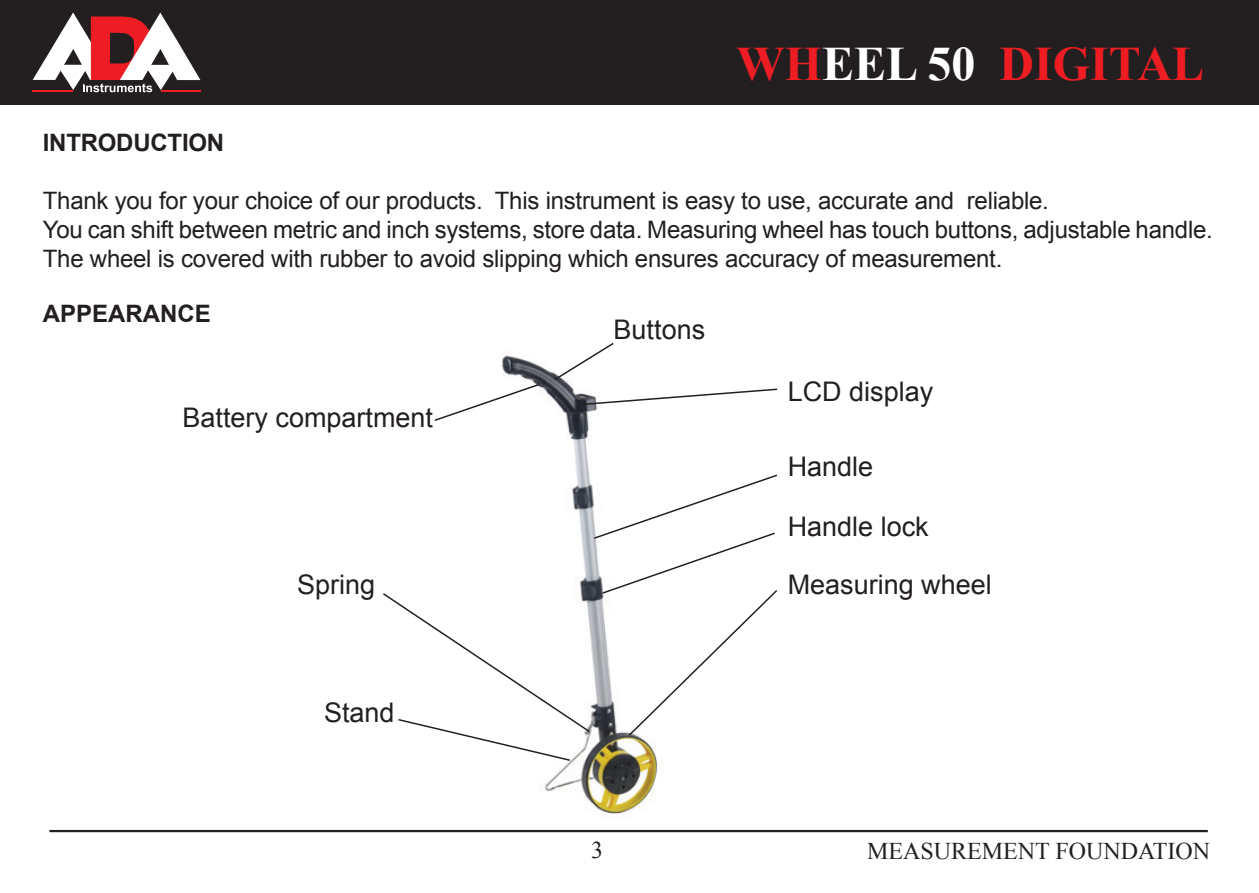
<style>
.page{position:relative;width:1259px;height:893px;background:#fff}
.page>*{position:absolute;margin:0;border:0;box-sizing:border-box;transform-origin:0 0}
.t1{font:700 48px "Times New Roman";color:#ee1d23}
.t2{font:27px "Arial";color:#231f20}
.t3{font:24px/28.8px "Arial";letter-spacing:-.01em;color:#231f20}
.t4{font:700 24px "Arial";letter-spacing:-.01em;color:#231f20}
.t5{font:24px "Times New Roman";color:#231f20}
.s1{color:#fff}
</style>
<div class="page">
<div style="left:1px;top:1px;width:1257px;height:104px;background:#231f20"></div>
<div style="left:0;top:0;width:1259px;height:106px;border:1px solid #231f20"></div>
<svg style="left:33px;top:12px;width:167px;height:80px"></svg>
<hr style="left:33px;top:90px;width:40px;height:2px;background:#ee1d23">
<hr style="left:161px;top:90px;width:39px;height:2px;background:#ee1d23">
<hr style="left:49px;top:830px;width:1158px;height:2px;background:#231f20">
<img style="left:502px;top:355px;width:155px;height:459px">
<svg style="left:552px;top:342px;width:63px;height:40px"></svg>
<svg style="left:434px;top:383px;width:106px;height:39px"></svg>
<svg style="left:383px;top:473px;width:395px;height:289px"></svg>
<svg style="left:581px;top:388px;width:197px;height:18px"></svg>
<p class="t1" style="left:736px;top:30px;width:469px">WH<span class="s1">EEL 50</span> DIGITAL</p>
<p class="t4" style="left:43px;top:127px;width:183px">INTRODUCTION</p>
<p class="t3" style="left:43px;top:186px;width:1007px">Thank you for your choice of our products. This instrument is easy to use, accurate and reliable.</p>
<p class="t3" style="left:43px;top:215px;width:1171px">You can shift between metric and inch systems, store data. Measuring wheel has touch buttons, adjustable handle.<br>The wheel is covered with rubber to avoid slipping which ensures accuracy of measurement.</p>
<p class="t4" style="left:43px;top:298px;width:169px">APPEARANCE</p>
<p class="t2" style="left:613px;top:312px;width:93px">Buttons</p>
<p class="t2" style="left:182px;top:399px;width:252px">Battery compartment</p>
<p class="t2" style="left:297px;top:567px;width:80px">Spring</p>
<p class="t2" style="left:324px;top:695px;width:72px">Stand</p>
<p class="t2" style="left:787px;top:373px;width:147px">LCD display</p>
<p class="t2" style="left:787px;top:448px;width:87px">Handle</p>
<p class="t2" style="left:787px;top:509px;width:143px">Handle lock</p>
<p class="t2" style="left:787px;top:566px;width:206px">Measuring wheel</p>
<p class="t5" style="left:867px;top:835px;width:344px">MEASUREMENT FOUNDATION</p>
</div>
